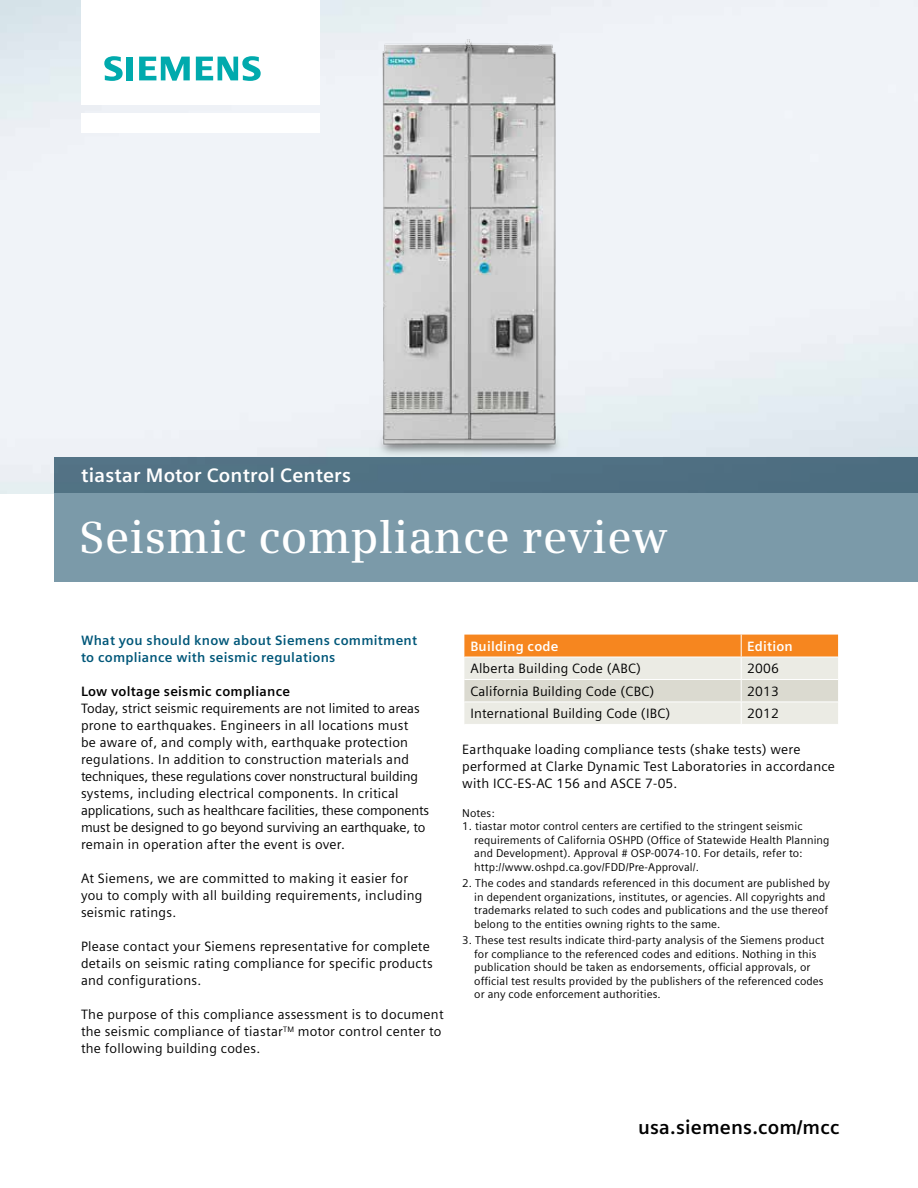
<style>
.page{position:relative;width:918px;height:1188px;background:#fff}
.page>*{position:absolute;margin:0;border:0;box-sizing:border-box;transform-origin:0 0}
.t1{font:600 45px "Siemens Serif OT";letter-spacing:.01em;color:#fff}
.t2{font:700 19.5px "Siemens Sans OT";letter-spacing:.01em;color:#fff}
.t3{font:700 19.5px "Siemens Sans OT";letter-spacing:.01em;color:#000}
.t4{font:13.5px/17px "Siemens Sans OT";letter-spacing:.02em;color:#000}
.t5{font:700 13.5px/17px "Siemens Sans OT";letter-spacing:.02em;color:#005779}
.t6{font:700 13.5px "Siemens Sans OT";letter-spacing:.02em;color:#000}
.t7{font:700 13.5px "Siemens Sans OT";letter-spacing:.015em;color:#fff}
.t8{font:11.25px/13.5px "Siemens Sans OT";letter-spacing:.01em;color:#000}
</style>
<div class="page">
<svg style="left:464px;top:635px;width:374px;height:89px;background:#eacfb0"></svg>
<img style="left:370px;top:33px;width:198px;height:424px">
<svg style="left:104px;top:56px;width:19px;height:25px"></svg>
<div style="left:126px;top:57px;width:7px;height:23px;background:#00aaad"></div>
<svg style="left:139px;top:57px;width:51px;height:24px"></svg>
<svg style="left:196px;top:56px;width:65px;height:25px"></svg>
<div style="left:54px;top:457px;width:864px;height:37px;background:#507184"></div>
<div style="left:54px;top:494px;width:864px;height:88px;background:#7b9aa9"></div>
<h2 class="t2" style="left:81px;top:464px;width:271px">tiastar Motor Control Centers</h2>
<h1 class="t1" style="left:79px;top:511px;width:590px">Seismic compliance review</h1>
<p class="t5" style="left:81px;top:632px;width:338px">What you should know about Siemens commitment to compliance with seismic regulations</p>
<p class="t6" style="left:81px;top:684px;width:211px">Low voltage seismic compliance</p>
<p class="t4" style="left:81px;top:700px;width:350px">Today, strict seismic requirements are not limited to areas prone to earthquakes. Engineers in all locations must<br>be aware of, and comply with, earthquake protection regulations. In addition to construction materials and techniques, these regulations cover nonstructural building systems, including electrical components. In critical applications, such as healthcare facilities, these components must be designed to go beyond surviving an earthquake, to remain in operation after the event is over.</p>
<p class="t4" style="left:81px;top:870px;width:343px">At Siemens, we are committed to making it easier for you to comply with all building requirements, including seismic ratings.</p>
<p class="t4" style="left:81px;top:938px;width:353px">Please contact your Siemens representative for complete details on seismic rating compliance for specific products and configurations.</p>
<p class="t4" style="left:81px;top:1006px;width:364px">The purpose of this compliance assessment is to document the seismic compliance of tiastar<sup>TM</sup> motor control center to the following building codes.</p>
<p class="t7" style="left:470px;top:639px;width:89px">Building code</p>
<p class="t7" style="left:747px;top:639px;width:47px">Edition</p>
<p class="t4" style="left:470px;top:660px;width:172px">Alberta Building Code (ABC)</p>
<p class="t4" style="left:747px;top:660px;width:33px">2006</p>
<p class="t4" style="left:470px;top:683px;width:185px">California Building Code (CBC)</p>
<p class="t4" style="left:747px;top:683px;width:33px">2013</p>
<p class="t4" style="left:470px;top:705px;width:201px">International Building Code (IBC)</p>
<p class="t4" style="left:747px;top:705px;width:33px">2012</p>
<p class="t4" style="left:462px;top:740px;width:374px">Earthquake loading compliance tests (shake tests) were performed at Clarke Dynamic Test Laboratories in accordance with ICC-ES-AC 156 and ASCE 7-05.</p>
<p class="t8" style="left:462px;top:807px;width:34px">Notes:</p>
<p class="t8" style="left:474px;top:819px;width:357px;text-indent:-12px">1. tiastar motor control centers are certified to the stringent seismic requirements of California OSHPD (Office of Statewide Health Planning and Development). Approval # OSP-0074-10. For details, refer to: http://www.oshpd.ca.gov/FDD/Pre-Approval/.</p>
<p class="t8" style="left:474px;top:876px;width:357px;text-indent:-12px">2. The codes and standards referenced in this document are published by in dependent organizations, institutes, or agencies. All copyrights and trademarks related to such codes and publications and the use thereof belong to the entities owning rights to the same.</p>
<p class="t8" style="left:474px;top:933px;width:351px;text-indent:-12px">3. These test results indicate third-party analysis of the Siemens product for compliance to the referenced codes and editions. Nothing in this publication should be taken as endorsements, official approvals, or official test results provided by the publishers of the referenced codes or any code enforcement authorities.</p>
<h2 class="t3" style="left:638px;top:1116px;width:203px">usa.siemens.com/mcc</h2>
</div>
